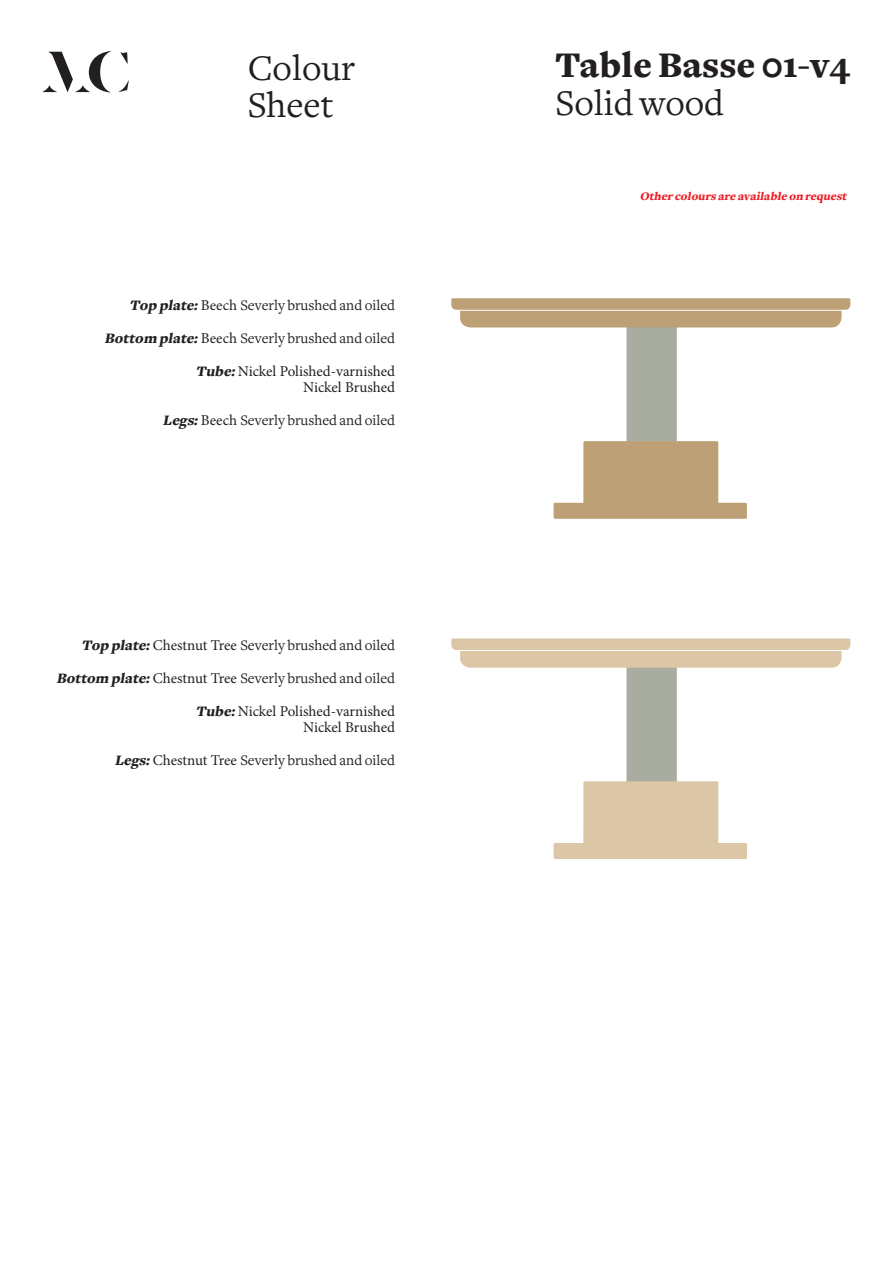
<style>
.page{position:relative;width:893px;height:1263px;background:#fff}
.page>*{position:absolute;margin:0;border:0;box-sizing:border-box;transform-origin:0 0}
.t1{font:37.5px/37.5px "Freight Text";color:#231f20}
.t2{font:900 37.5px "Freight Text";color:#231f20}
.Description_Courant{font:15px "Freight Text";color:#231f20}
.Description_Courant-2{font:15px "Minion Pro";letter-spacing:-.005em;color:#231f20}
.t3{font:italic 900 12px "Freight Text";color:#ee1d23}
.s1{font-weight:900;font-style:italic}
.s2{font-family:"Minion Pro"}
.s3{font-family:"Freight Text";font-weight:900;font-style:italic}
</style>
<div class="page">
<div style="left:626px;top:322px;width:51px;height:127px;background:#a9aca1;border:2px solid #a9aca1"></div>
<svg style="left:451px;top:298px;width:400px;height:29px;background:#c0a47b"></svg>
<hr style="left:433px;top:310px;width:437px;height:1px;background:#fff">
<svg style="left:554px;top:441px;width:193px;height:78px"></svg>
<div style="left:626px;top:662px;width:51px;height:127px;background:#a9aca1;border:2px solid #a9aca1"></div>
<svg style="left:451px;top:638px;width:400px;height:30px;background:#dccaaa"></svg>
<hr style="left:433px;top:650px;width:437px;height:1px;background:#fff">
<svg style="left:554px;top:781px;width:193px;height:78px"></svg>
<svg style="left:42px;top:51px;width:87px;height:42px"></svg>
<h1 class="t1" style="left:248px;top:50px;width:109px">Colour<br>Sheet</h1>
<p class="Description_Courant" style="left:129px;top:297px;width:267px"><span class="s1">Top plate:</span><span class="s2">Beech</span> Severly brushed and oiled</p>
<p class="Description_Courant" style="left:104px;top:330px;width:292px"><span class="s1">Bottom plate:</span><span class="s2">Beech</span> Severly brushed and oiled</p>
<p class="Description_Courant-2" style="left:196px;top:361px;width:201px"><span class="s3">Tube:</span>Nickel Polished-varnished</p>
<p class="Description_Courant-2" style="left:303px;top:377px;width:94px">Nickel Brushed</p>
<p class="Description_Courant" style="left:163px;top:412px;width:234px"><span class="s1">Legs:</span><span class="s2">Beech</span> Severly brushed and oiled</p>
<p class="Description_Courant" style="left:81px;top:637px;width:315px"><span class="s1">Top plate:</span><span class="s2">Chestnut Tree</span> Severly brushed and oiled</p>
<p class="Description_Courant" style="left:56px;top:670px;width:340px"><span class="s1">Bottom plate:</span><span class="s2">Chestnut Tree</span> Severly brushed and oiled</p>
<p class="Description_Courant-2" style="left:196px;top:701px;width:201px"><span class="s3">Tube:</span>Nickel Polished-varnished</p>
<p class="Description_Courant-2" style="left:303px;top:718px;width:94px">Nickel Brushed</p>
<p class="Description_Courant" style="left:115px;top:752px;width:282px"><span class="s1">Legs:</span><span class="s2">Chestnut Tree</span> Severly brushed and oiled</p>
<h1 class="t2" style="left:555px;top:44px;width:296px">Table Basse 01-v4</h1>
<h1 class="t1" style="left:555px;top:85px;width:170px">Solid wood</h1>
<p class="t3" style="left:640px;top:189px;width:211px">Other colours are available on request</p>
</div>
